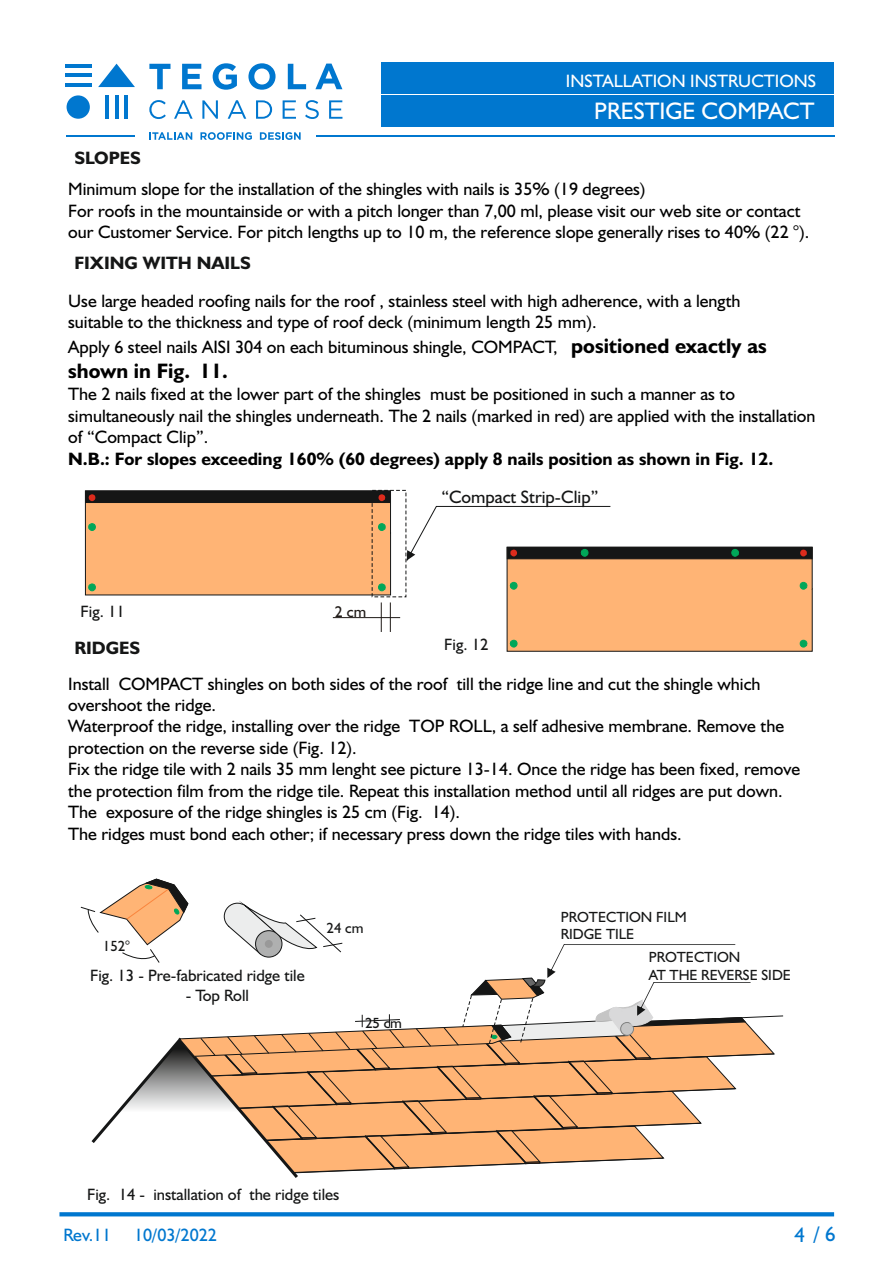
<style>
.page{position:relative;width:893px;height:1263px;background:#fff}
.page>*{position:absolute;margin:0;border:0;box-sizing:border-box;transform-origin:0 0}
.t1{font:24px "Humanist 521 BT";color:#fff}
.t2{font:700 21px "Humanist 521 BT";color:#000}
.t3{font:21px "Humanist 521 BT";color:#0077cf}
.t4{font:18px/21.5px "Humanist 521 BT";color:#000}
.t5{font:700 18px "Humanist 521 BT";color:#000}
.t6{font:700 18px "Humanist 521 BT";color:#151616}
.t7{font:18px "Humanist 521 BT";color:#fff}
.t8{font:18px "Humanist 521 BT";color:#151616}
.t9{font:18px "Humanist 521 BT";color:#0077cf}
.t10{font:16.5px "Humanist 521 BT";color:#151616}
.t11{font:15.6px "Humanist 521 BT";color:#1f1a17}
.t12{font:14.85px/17.7px "Humanist 521 BT";color:#151616}
.s1{font-weight:700;font-size:21px}
</style>
<div class="page">
<svg style="left:59px;top:1212px;width:775px;height:4px;background:#0d7dd1"></svg>
<div style="left:382px;top:63px;width:452px;height:31px;background:#0077cf"></div>
<div style="left:382px;top:95px;width:452px;height:32px;background:#0077cf"></div>
<svg style="left:98px;top:64px;width:37px;height:23px"></svg>
<div style="left:67px;top:95px;width:23px;height:24px;background:#0077cf;border-radius:50%"></div>
<hr style="left:105px;top:95px;width:4px;height:24px;background:#0077cf">
<hr style="left:115px;top:95px;width:4px;height:24px;background:#0077cf">
<hr style="left:124px;top:95px;width:4px;height:24px;background:#0077cf">
<hr style="left:65px;top:64px;width:26px;height:4px;background:#0077cf">
<hr style="left:65px;top:73px;width:26px;height:4px;background:#0077cf">
<hr style="left:65px;top:83px;width:26px;height:4px;background:#0077cf">
<hr style="left:67px;top:135px;width:68px;height:2px;background:#0077cf">
<hr style="left:316px;top:135px;width:518px;height:2px;background:#0077cf">
<svg style="left:149px;top:132px;width:43px;height:8px"></svg>
<svg style="left:200px;top:132px;width:52px;height:8px"></svg>
<svg style="left:260px;top:132px;width:41px;height:8px"></svg>
<svg style="left:149px;top:64px;width:22px;height:25px"></svg>
<svg style="left:182px;top:64px;width:19px;height:25px"></svg>
<svg style="left:213px;top:63px;width:24px;height:27px"></svg>
<svg style="left:248px;top:63px;width:28px;height:27px"></svg>
<svg style="left:288px;top:64px;width:18px;height:25px"></svg>
<svg style="left:315px;top:64px;width:27px;height:25px"></svg>
<svg style="left:149px;top:100px;width:17px;height:19px"></svg>
<svg style="left:174px;top:100px;width:19px;height:19px"></svg>
<svg style="left:202px;top:100px;width:16px;height:19px"></svg>
<svg style="left:228px;top:100px;width:18px;height:19px"></svg>
<svg style="left:256px;top:100px;width:16px;height:19px"></svg>
<svg style="left:283px;top:100px;width:13px;height:19px"></svg>
<svg style="left:305px;top:100px;width:14px;height:19px"></svg>
<svg style="left:329px;top:100px;width:13px;height:19px"></svg>
<hr style="left:333px;top:617px;width:67px;height:1px;background:#1f1a17">
<hr style="left:390px;top:602px;width:1px;height:30px;background:#1f1a17">
<hr style="left:381px;top:602px;width:1px;height:30px;background:#1f1a17">
<svg style="left:80px;top:879px;width:703px;height:299px"></svg>
<svg style="left:85px;top:491px;width:306px;height:104px;background:#df9f68"></svg>
<svg style="left:406px;top:506px;width:406px;height:146px"></svg>
<p class="t7" style="left:566px;top:73px;width:252px">INSTALLATION INSTRUCTIONS</p>
<p class="t6" style="left:74px;top:150px;width:68px">SLOPES</p>
<h1 class="t1" style="left:594px;top:101px;width:222px">PRESTIGE COMPACT</h1>
<p class="t4" style="left:68px;top:180px;width:579px">Minimum slope for the installation of the shingles with nails is 35% (19 degrees)</p>
<p class="t4" style="left:68px;top:202px;width:743px">For roofs in the mountainside or with a pitch longer than 7,00 ml, please visit our web site or contact our Customer Service. For pitch lengths up to 10 m, the reference slope generally rises to 40% (22 °).</p>
<p class="t6" style="left:74px;top:255px;width:178px">FIXING WITH NAILS</p>
<p class="t4" style="left:68px;top:292px;width:674px">Use large headed roofing nails for the roof , stainless steel with high adherence, with a length</p>
<p class="t4" style="left:68px;top:313px;width:530px">suitable to the thickness and type of roof deck (minimum length 25 mm).</p>
<p class="t4" style="left:68px;top:337px;width:700px">Apply 6 steel nails AISI 304 on each bituminous shingle, COMPACT, <span class="s1">positioned exactly as</span></p>
<p class="t2" style="left:68px;top:362px;width:161px">shown in Fig. 11.</p>
<p class="t4" style="left:68px;top:385px;width:749px">The 2 nails fixed at the lower part of the shingles must be positioned in such a manner as to simultaneously nail the shingles underneath. The 2 nails (marked in red) are applied with the installation of “Compact Clip”.</p>
<p class="t5" style="left:68px;top:451px;width:707px">N.B.: For slopes exceeding 160% (60 degrees) apply 8 nails position as shown in Fig. 12.</p>
<p class="t10" style="left:81px;top:604px;width:46px">Fig. 11</p>
<p class="t11" style="left:335px;top:605px;width:33px">2 cm</p>
<p class="t8" style="left:441px;top:489px;width:159px">“Compact Strip-Clip”</p>
<p class="t10" style="left:444px;top:637px;width:46px">Fig. 12</p>
<p class="t6" style="left:74px;top:640px;width:67px">RIDGES</p>
<p class="t4" style="left:68px;top:674px;width:694px">Install COMPACT shingles on both sides of the roof till the ridge line and cut the shingle which overshoot the ridge.</p>
<p class="t4" style="left:68px;top:717px;width:717px">Waterproof the ridge, installing over the ridge TOP ROLL, a self adhesive membrane. Remove the protection on the reverse side (Fig. 12).</p>
<p class="t4" style="left:68px;top:760px;width:734px">Fix the ridge tile with 2 nails 35 mm lenght see picture 13-14. Once the ridge has been fixed, remove the protection film from the ridge tile. Repeat this installation method until all ridges are put down.</p>
<p class="t4" style="left:68px;top:803px;width:393px">The exposure of the ridge shingles is 25 cm (Fig. 14).</p>
<p class="t4" style="left:68px;top:824px;width:615px">The ridges must bond each other; if necessary press down the ridge tiles with hands.</p>
<p class="t12" style="left:103px;top:938px;width:29px">152°</p>
<p class="t10" style="left:90px;top:969px;width:216px">Fig. 13 - Pre-fabricated ridge tile</p>
<p class="t10" style="left:186px;top:988px;width:65px">- Top Roll</p>
<p class="t12" style="left:327px;top:920px;width:38px">24 cm</p>
<p class="t12" style="left:365px;top:1015px;width:38px">25 cm</p>
<p class="t10" style="left:87px;top:1187px;width:254px">Fig. 14 - installation of the ridge tiles</p>
<p class="t12" style="left:561px;top:909px;width:127px">PROTECTION FILM<br>RIDGE TILE</p>
<p class="t12" style="left:649px;top:949px;width:144px">PROTECTION<br>AT THE REVERSE SIDE</p>
<p class="t9" style="left:63px;top:1228px;width:49px">Rev.11</p>
<p class="t9" style="left:134px;top:1228px;width:84px">10/03/2022</p>
<p class="t3" style="left:794px;top:1225px;width:43px">4 / 6</p>
</div>
